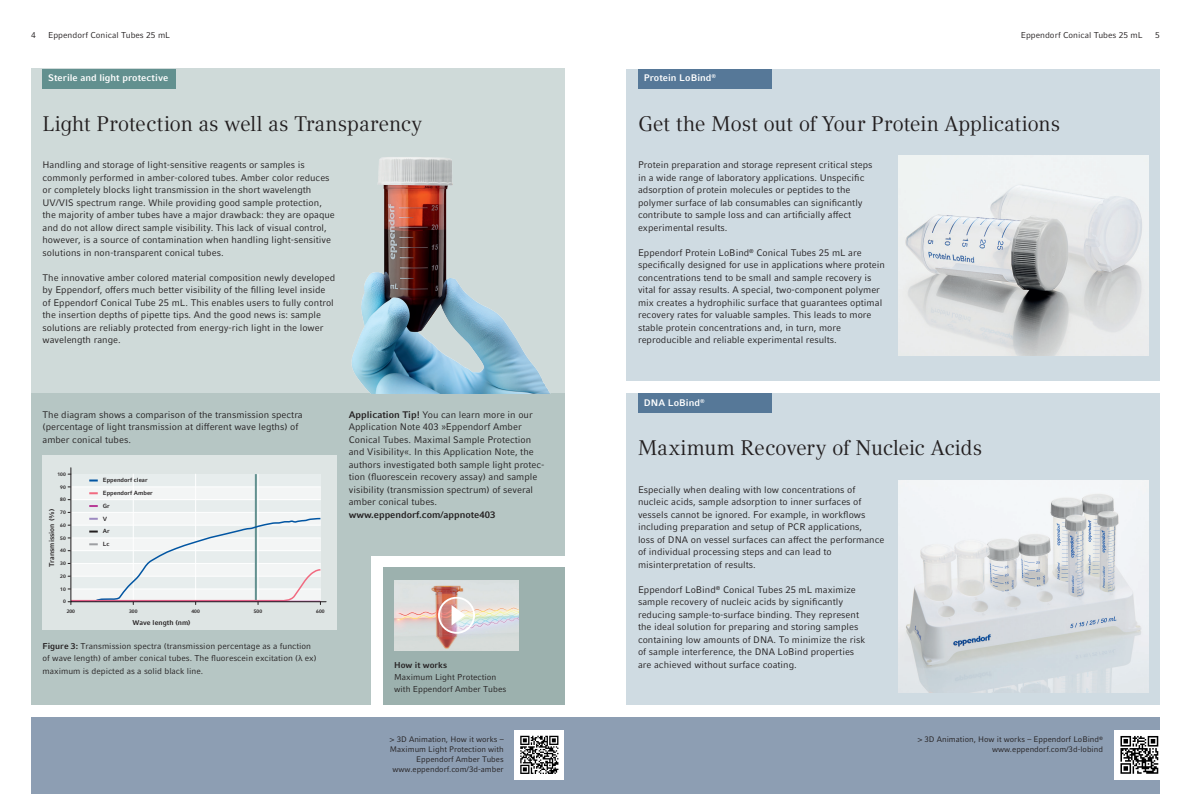
<style>
.page{position:relative;width:1191px;height:794px;background:#fff}
.page>*{position:absolute;margin:0;border:0;box-sizing:border-box;transform-origin:0 0}
._01_Headline_3_21pt{font:21px "Compatil Textfor Eppendorf";letter-spacing:-.01em;color:#231f20}
._03_Body_Copy_no_pi{font:9.5px/12.5px "Compatil Factfor Eppendorf";color:#231f20}
._04_Interferer_top_9{font:700 9.5px "Compatil Factfor Eppendorf";letter-spacing:.005em;color:#fff}
._03_Body_Copy_no_pi-2{font:700 9.5px "Compatil Factfor Eppendorf";color:#231f20}
._04_Caption_8_5pt{font:8.5px/12.4px "Compatil Factfor Eppendorf";color:#231f20}
._04_Caption_8_5pt-2{font:700 8.5px "Compatil Factfor Eppendorf";color:#231f20}
.t1{font:8px/10px "Compatil Factfor Eppendorf";color:#231f20;text-align:right}
.t2{font:700 7px "Compatil Factfor Eppendorf";color:#231f20}
.t3{font:700 6px/12.8px "Compatil Factfor Eppendorf";color:#231f20}
.t4{font:700 5px "Compatil Factfor Eppendorf";color:#231f20}
.s1{font-weight:700}
</style>
<div class="page">
<div style="left:31px;top:393px;width:533px;height:312px;background:#b6c6c4"></div>
<div style="left:31px;top:69px;width:533px;height:324px;background:#cfdad9"></div>
<div style="left:371px;top:556px;width:204px;height:161px;background:#fff"></div>
<div style="left:383px;top:567px;width:181px;height:138px;background:#9cb1ae"></div>
<div style="left:31px;top:717px;width:1128px;height:77px;background:#8d9eb3"></div>
<div style="left:514px;top:730px;width:50px;height:50px;background:#fff"></div>
<svg style="left:558px;top:735px;width:1px;height:35px"></svg>
<svg style="left:520px;top:735px;width:38px;height:39px"></svg>
<div style="left:1114px;top:730px;width:50px;height:50px;background:#fff"></div>
<svg style="left:1120px;top:736px;width:39px;height:38px"></svg>
<svg style="left:1120px;top:736px;width:38px;height:37px"></svg>
<div style="left:626px;top:69px;width:533px;height:311px;background:#cfdbe2"></div>
<img style="left:899px;top:156px;width:249px;height:199px">
<div style="left:626px;top:393px;width:533px;height:312px;background:#cfdbe2"></div>
<img style="left:899px;top:480px;width:249px;height:212px">
<img style="left:352px;top:157px;width:198px;height:236px">
<img style="left:394px;top:580px;width:125px;height:70px">
<svg style="left:439px;top:598px;width:35px;height:35px"></svg>
<div style="left:438px;top:597px;width:37px;height:37px;border:2px solid #fff;border-radius:50%"></div>
<svg style="left:451px;top:605px;width:14px;height:20px"></svg>
<div style="left:43px;top:455px;width:294px;height:175px;background:#dee5e4"></div>
<svg style="left:68px;top:467px;width:258px;height:137px"></svg>
<div style="left:638px;top:69px;width:133px;height:19px;background:#567898"></div>
<div style="left:638px;top:393px;width:133px;height:20px;background:#567898"></div>
<div style="left:43px;top:69px;width:133px;height:19px;background:#62908f"></div>
<p class="_04_Caption_8_5pt" style="left:31px;top:28px;width:6px">4</p>
<p class="_04_Caption_8_5pt" style="left:48px;top:28px;width:123px">Eppendorf Conical Tubes 25 mL</p>
<p class="_04_Caption_8_5pt" style="left:1020px;top:28px;width:123px">Eppendorf Conical Tubes 25 mL</p>
<p class="_04_Caption_8_5pt" style="left:1155px;top:28px;width:6px">5</p>
<p class="_04_Interferer_top_9" style="left:48px;top:72px;width:122px">Sterile and light protective</p>
<p class="_01_Headline_3_21pt" style="left:43px;top:111px;width:381px">Light Protection as well as Transparency</p>
<p class="_03_Body_Copy_no_pi" style="left:43px;top:159px;width:294px">Handling and storage of light-sensitive reagents or samples is commonly performed in amber-colored tubes. Amber color reduces or completely blocks light transmission in the short wavelength UV/VIS spectrum range. While providing good sample protection, the majority of amber tubes have a major drawback: they are opaque and do not allow direct sample visibility. This lack of visual control, however, is a source of contamination when handling light-sensitive solutions in non-transparent conical tubes.</p>
<p class="_03_Body_Copy_no_pi" style="left:43px;top:271px;width:294px">The innovative amber colored material composition newly developed by Eppendorf, offers much better visibility of the filling level inside of Eppendorf Conical Tube 25 mL. This enables users to fully control the insertion depths of pipette tips. And the good news is: sample solutions are reliably protected from energy-rich light in the lower wavelength range.</p>
<p class="_03_Body_Copy_no_pi" style="left:43px;top:408px;width:262px">The diagram shows a comparison of the transmission spectra (percentage of light transmission at different wave legths) of amber conical tubes.</p>
<p class="t4" style="left:57px;top:471px;width:10px">100</p>
<p class="t4" style="left:60px;top:484px;width:7px">90</p>
<p class="t4" style="left:60px;top:496px;width:7px">80</p>
<p class="t2" style="left:48px;top:567px;width:59px;rotate:-90deg">Transmission (%)</p>
<p class="t4" style="left:60px;top:509px;width:7px">70</p>
<p class="t4" style="left:60px;top:522px;width:7px">60</p>
<p class="t4" style="left:60px;top:535px;width:7px">50</p>
<p class="t4" style="left:60px;top:547px;width:7px">40</p>
<p class="t4" style="left:60px;top:560px;width:7px">30</p>
<p class="t4" style="left:60px;top:573px;width:7px">20</p>
<p class="t4" style="left:60px;top:586px;width:7px">10</p>
<p class="t4" style="left:63px;top:598px;width:4px">0</p>
<p class="t3" style="left:103px;top:474px;width:51px">Eppendorf clear<br>Eppendorf Amber<br>Gr<br>V<br>Ar<br>Lc</p>
<p class="t4" style="left:67px;top:608px;width:10px">200</p>
<p class="t4" style="left:129px;top:608px;width:10px">300</p>
<p class="t4" style="left:191px;top:608px;width:10px">400</p>
<p class="t4" style="left:254px;top:608px;width:10px">500</p>
<p class="t4" style="left:316px;top:608px;width:10px">600</p>
<p class="t2" style="left:133px;top:618px;width:59px">Wave length (nm)</p>
<p class="_04_Caption_8_5pt" style="left:43px;top:640px;width:275px"><span class="s1">Figure 3:</span> Transmission spectra (transmission percentage as a function of wave length) of amber conical tubes. The fluorescein excitation (λ ex) maximum is depicted as a solid black line.</p>
<p class="_03_Body_Copy_no_pi" style="left:349px;top:408px;width:197px"><span class="s1">Application Tip!</span> You can learn more in our Application Note 403 »Eppendorf Amber Conical Tubes. Maximal Sample Protection and Visibility«. In this Application Note, the authors investigated both sample light protec&shy;tion (fluorescein recovery assay) and sample visibility (transmission spectrum) of several amber conical tubes.</p>
<p class="_03_Body_Copy_no_pi-2" style="left:349px;top:509px;width:148px">www.eppendorf.com/appnote403</p>
<p class="_04_Caption_8_5pt-2" style="left:394px;top:659px;width:54px">How it works</p>
<p class="_04_Caption_8_5pt" style="left:394px;top:671px;width:114px">Maximum Light Protection with Eppendorf Amber Tubes</p>
<p class="_04_Interferer_top_9" style="left:643px;top:72px;width:74px">Protein LoBind<sup>®</sup></p>
<p class="_01_Headline_3_21pt" style="left:638px;top:111px;width:424px">Get the Most out of Your Protein Applications</p>
<p class="_03_Body_Copy_no_pi" style="left:638px;top:159px;width:236px">Protein preparation and storage represent critical steps in a wide range of laboratory applications. Unspecific adsorption of protein molecules or peptides to the polymer surface of lab consumables can significantly contribute to sample loss and can artificially affect experimental results.</p>
<p class="_03_Body_Copy_no_pi" style="left:638px;top:246px;width:248px">Eppendorf Protein LoBind<sup>®</sup> Conical Tubes 25 mL are specifically designed for use in applications where protein concentrations tend to be small and sample recovery is vital for assay results. A special, two-component polymer mix creates a hydrophilic surface that guarantees optimal recovery rates for valuable samples. This leads to more stable protein concentrations and, in turn, more reproducible and reliable experimental results.</p>
<p class="_04_Interferer_top_9" style="left:643px;top:397px;width:63px">DNA LoBind<sup>®</sup></p>
<p class="_01_Headline_3_21pt" style="left:638px;top:436px;width:346px">Maximum Recovery of Nucleic Acids</p>
<p class="_03_Body_Copy_no_pi" style="left:638px;top:483px;width:248px">Especially when dealing with low concentrations of nucleic acids, sample adsorption to inner surfaces of vessels cannot be ignored. For example, in workflows including preparation and setup of PCR applications,<br>loss of DNA on vessel surfaces can affect the performance of individual processing steps and can lead to misinterpretation of results.</p>
<p class="_03_Body_Copy_no_pi" style="left:638px;top:583px;width:229px">Eppendorf LoBind<sup>®</sup> Conical Tubes 25 mL maximize sample recovery of nucleic acids by significantly reducing sample-to-surface binding. They represent the ideal solution for preparing and storing samples containing low amounts of DNA. To minimize the risk of sample interference, the DNA LoBind properties are achieved without surface coating.</p>
<p class="t1" style="left:390px;top:734px;width:115px">&gt; 3D Animation, How it works –<br>Maximum Light Protection with<br>Eppendorf Amber Tubes www.eppendorf.com/3d-amber</p>
<p class="t1" style="left:917px;top:734px;width:187px">&gt; 3D Animation, How it works – Eppendorf LoBind<sup>® </sup>www.eppendorf.com/3d-lobind</p>
</div>
